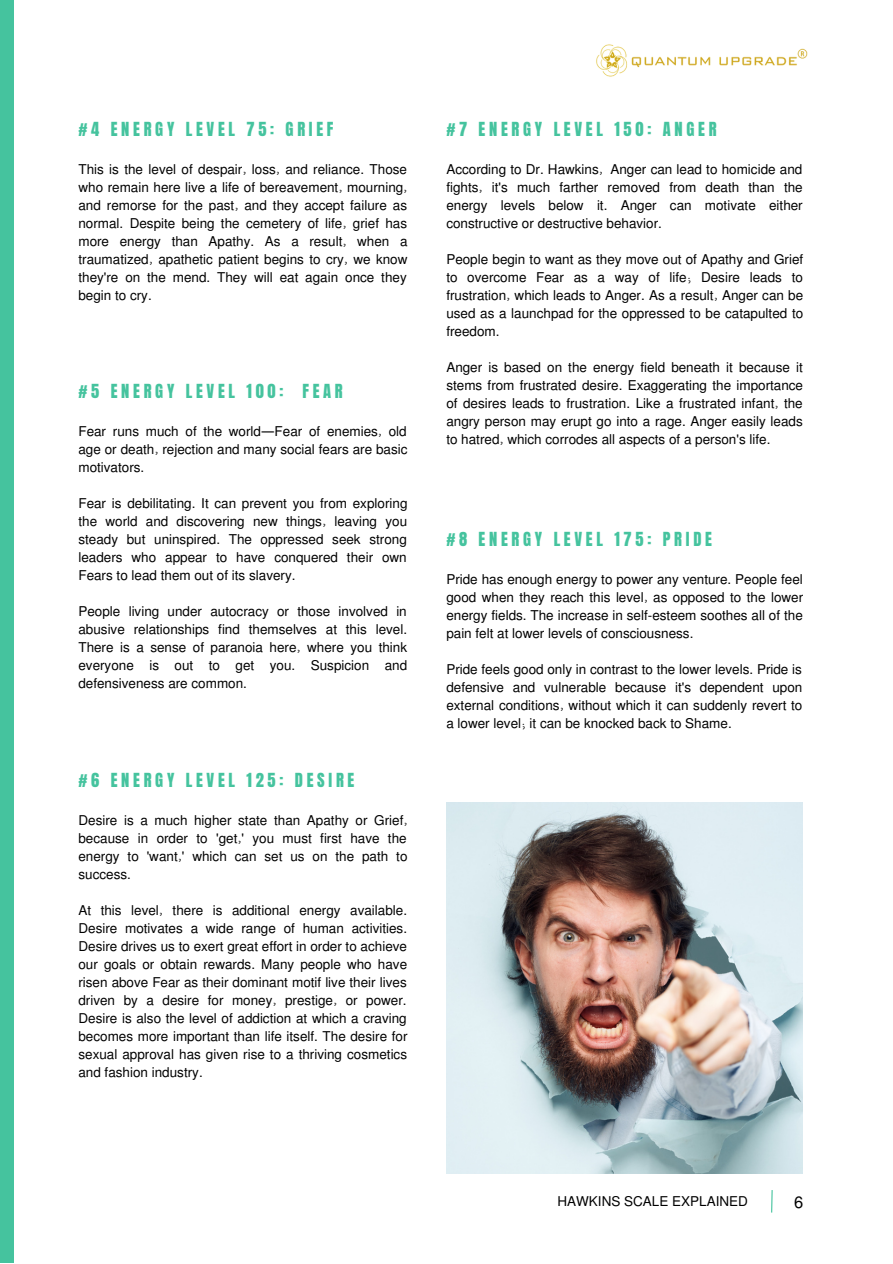
<style>
.page{position:relative;width:893px;height:1264px;background:#fff}
.page>*{position:absolute;margin:0;border:0;box-sizing:border-box;transform-origin:0 0}
.t1{font:16.5px "Anton";letter-spacing:.225em;color:#45c39e}
.t2{font:16.5px "Mukti";color:#000}
.t3{font:13.5px/18px "Mukti";color:#000;text-align:justify}
.s1{font-family:"Noto Sans Gurmukhi"}
</style>
<div class="page">
<div style="left:0;top:0;width:13px;height:1262px;background:#45c39e"></div>
<img style="left:446px;top:802px;width:356px;height:371px">
<svg style="left:771px;top:1190px;width:2px;height:23px"></svg>
<img style="left:596px;top:44px;width:212px;height:33px">
<p class="t1" style="left:78px;top:117px;width:256px">#4 ENERGY LEVEL 75: GRIEF</p>
<p class="t3" style="left:78px;top:160px;width:330px">This is the level of despair, loss, and reliance. Those who remain here live a life of bereavement, mourning, and remorse for the past, and they accept failure as normal. Despite being the cemetery of life, grief has more energy than Apathy. As a result, when a traumatized, apathetic patient begins to cry, we know they're on the mend. They will eat again once they begin to cry.</p>
<p class="t1" style="left:78px;top:379px;width:266px">#5 ENERGY LEVEL 100: FEAR</p>
<p class="t3" style="left:78px;top:422px;width:330px">Fear runs much of the world<span class="s1">—</span>Fear of enemies, old age or death, rejection and many social fears are basic motivators.</p>
<p class="t3" style="left:78px;top:494px;width:330px">Fear is debilitating. It can prevent you from exploring the world and discovering new things, leaving you steady but uninspired. The oppressed seek strong leaders who appear to have conquered their own Fears to lead them out of its slavery.</p>
<p class="t3" style="left:78px;top:602px;width:330px">People living under autocracy or those involved in abusive relationships find themselves at this level.<br>There is a sense of paranoia here, where you think everyone is out to get you. Suspicion and defensiveness are common.</p>
<p class="t1" style="left:78px;top:768px;width:277px">#6 ENERGY LEVEL 125: DESIRE</p>
<p class="t3" style="left:78px;top:810px;width:330px">Desire is a much higher state than Apathy or Grief, because in order to 'get,' you must first have the energy to 'want,' which can set us on the path to success.</p>
<p class="t3" style="left:78px;top:900px;width:330px">At this level, there is additional energy available.<br>Desire motivates a wide range of human activities.<br>Desire drives us to exert great effort in order to achieve our goals or obtain rewards. Many people who have risen above Fear as their dominant motif live their lives driven by a desire for money, prestige, or power.<br>Desire is also the level of addiction at which a craving becomes more important than life itself. The desire for sexual approval has given rise to a thriving cosmetics and fashion industry.</p>
<p class="t1" style="left:446px;top:117px;width:272px">#7 ENERGY LEVEL 150: ANGER</p>
<p class="t3" style="left:446px;top:160px;width:358px">According to Dr. Hawkins, Anger can lead to homicide and fights, it's much farther removed from death than the energy levels below it. Anger can motivate either constructive or destructive behavior.</p>
<p class="t3" style="left:446px;top:250px;width:358px">People begin to want as they move out of Apathy and Grief to overcome Fear as a way of life; Desire leads to frustration, which leads to Anger. As a result, Anger can be used as a launchpad for the oppressed to be catapulted to freedom.</p>
<p class="t3" style="left:446px;top:357px;width:358px">Anger is based on the energy field beneath it because it stems from frustrated desire. Exaggerating the importance of desires leads to frustration. Like a frustrated infant, the angry person may erupt go into a rage. Anger easily leads to hatred, which corrodes all aspects of a person's life.</p>
<p class="t1" style="left:446px;top:527px;width:267px">#8 ENERGY LEVEL 175: PRIDE</p>
<p class="t3" style="left:446px;top:570px;width:358px">Pride has enough energy to power any venture. People feel good when they reach this level, as opposed to the lower energy fields. The increase in self-esteem soothes all of the pain felt at lower levels of consciousness.</p>
<p class="t3" style="left:446px;top:660px;width:357px">Pride feels good only in contrast to the lower levels. Pride is defensive and vulnerable because it's dependent upon external conditions, without which it can suddenly revert to a lower level; it can be knocked back to Shame.</p>
<p class="t3" style="left:557px;top:1191px;width:192px">HAWKINS SCALE EXPLAINED</p>
<p class="t2" style="left:794px;top:1190px;width:11px">6</p>
</div>
